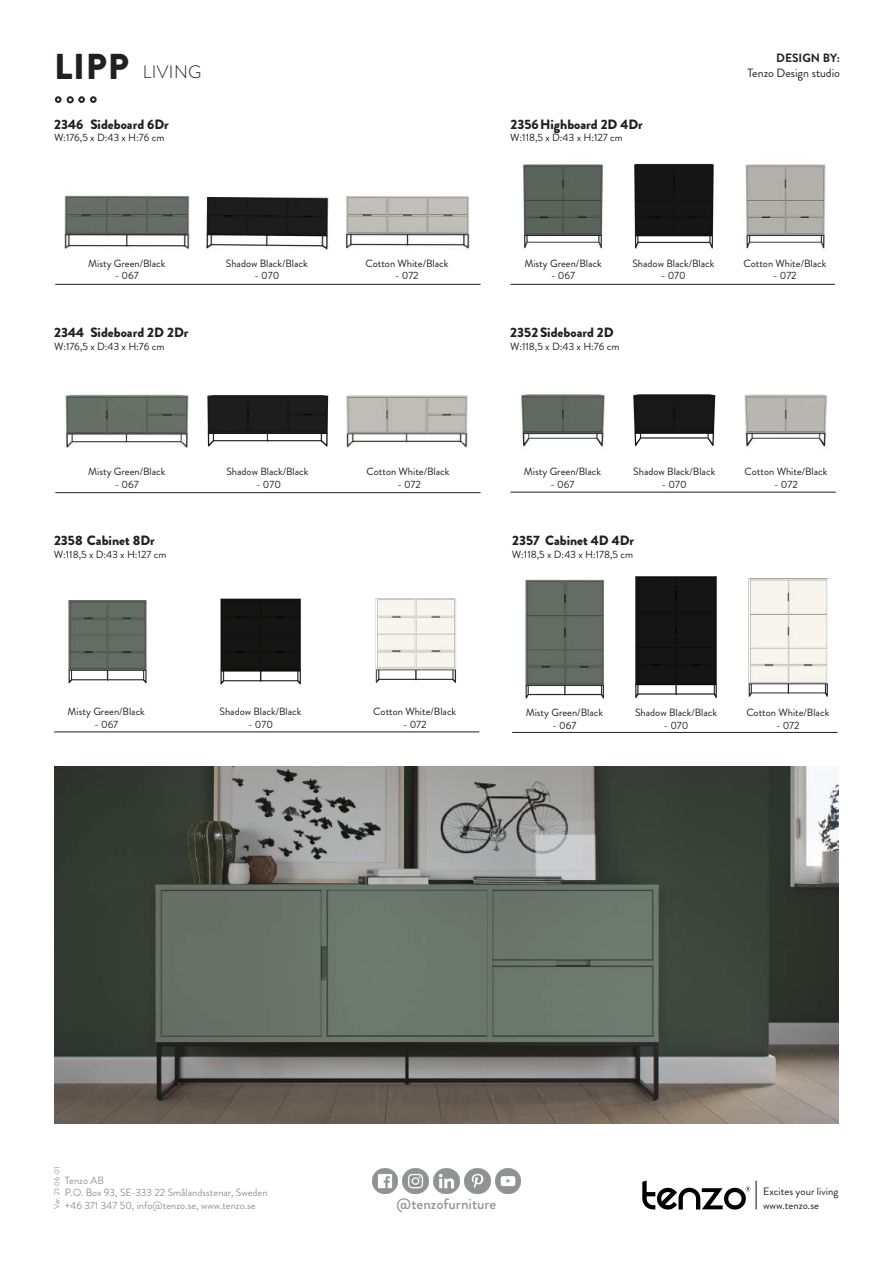
<style>
.page{position:relative;width:893px;height:1263px;background:#fff}
.page>*{position:absolute;margin:0;border:0;box-sizing:border-box;transform-origin:0 0}
.t1{font:900 36px "Brandon Grotesque";color:#231f20}
.t2{font:300 18px "Brandon Grotesque";letter-spacing:.02em;color:#231f20}
.t3{font:500 15px "Brandon Grotesque";color:#939598}
.t4{font:900 13.5px "Brandon Grotesque";color:#231f20}
.t5{font:12px "Brandon Grotesque";color:#231f20}
.t6{font:700 12px "Brandon Grotesque";color:#231f20}
.t7{font:10.65px/14.2px "Brandon Grotesque";color:#231f20}
.t8{font:10.5px "Brandon Grotesque";color:#231f20}
.t9{font:10.5px/12.6px "Brandon Grotesque";color:#939598}
.t10{font:7.5px "Brandon Grotesque";color:#939598}
</style>
<div class="page">
<svg style="left:642px;top:1180px;width:108px;height:29px"></svg>
<svg style="left:756px;top:1180px;width:1px;height:29px"></svg>
<div style="left:55px;top:96px;width:6px;height:7px;border:2px solid #231f20;border-radius:50%"></div>
<div style="left:67px;top:96px;width:7px;height:7px;border:2px solid #231f20;border-radius:50%"></div>
<div style="left:78px;top:96px;width:7px;height:7px;border:2px solid #231f20;border-radius:50%"></div>
<div style="left:90px;top:96px;width:7px;height:7px;border:2px solid #231f20;border-radius:50%"></div>
<hr style="left:55px;top:492px;width:425px;height:1px;background:#231f20">
<hr style="left:510px;top:492px;width:326px;height:1px;background:#231f20">
<hr style="left:54px;top:731px;width:425px;height:1px;background:#231f20">
<hr style="left:512px;top:732px;width:325px;height:1px;background:#231f20">
<img style="left:207px;top:395px;width:122px;height:52px">
<img style="left:633px;top:394px;width:83px;height:52px">
<img style="left:220px;top:598px;width:81px;height:87px">
<img style="left:635px;top:576px;width:82px;height:122px">
<hr style="left:55px;top:284px;width:425px;height:1px;background:#231f20">
<hr style="left:510px;top:284px;width:325px;height:1px;background:#231f20">
<img style="left:206px;top:196px;width:123px;height:54px">
<img style="left:634px;top:163px;width:80px;height:86px">
<img style="left:65px;top:195px;width:124px;height:56px">
<img style="left:65px;top:394px;width:124px;height:54px">
<img style="left:521px;top:394px;width:83px;height:55px">
<img style="left:68px;top:600px;width:79px;height:84px">
<img style="left:525px;top:579px;width:79px;height:119px">
<img style="left:522px;top:163px;width:83px;height:86px">
<img style="left:345px;top:195px;width:124px;height:56px">
<img style="left:346px;top:394px;width:122px;height:54px">
<img style="left:744px;top:394px;width:84px;height:54px">
<img style="left:375px;top:598px;width:81px;height:85px">
<img style="left:748px;top:578px;width:80px;height:119px">
<img style="left:744px;top:164px;width:83px;height:85px">
<img style="left:372px;top:1168px;width:26px;height:26px">
<img style="left:403px;top:1168px;width:25px;height:26px">
<img style="left:434px;top:1168px;width:25px;height:26px">
<img style="left:465px;top:1168px;width:25px;height:26px">
<img style="left:495px;top:1168px;width:26px;height:26px">
<img style="left:55px;top:766px;width:784px;height:358px">
<h1 class="t1" style="left:54px;top:41px;width:76px">LIPP</h1>
<h2 class="t2" style="left:143px;top:59px;width:60px">LIVING</h2>
<p class="t6" style="left:776px;top:50px;width:65px">DESIGN BY:</p>
<p class="t5" style="left:747px;top:64px;width:94px">Tenzo Design studio</p>
<p class="t4" style="left:90px;top:114px;width:80px">Sideboard 6Dr</p>
<p class="t4" style="left:54px;top:114px;width:31px">2346</p>
<p class="t8" style="left:54px;top:130px;width:112px">W:176,5 x D:43 x H:76 cm</p>
<p class="t4" style="left:510px;top:114px;width:134px">2356Highboard 2D 4Dr</p>
<p class="t8" style="left:510px;top:130px;width:114px">W:118,5 x D:43 x H:127 cm</p>
<p class="t8" style="left:88px;top:256px;width:79px">Misty Green/Black</p>
<p class="t8" style="left:115px;top:268px;width:25px">- 067</p>
<p class="t8" style="left:226px;top:256px;width:84px">Shadow Black/Black</p>
<p class="t8" style="left:255px;top:268px;width:26px">- 070</p>
<p class="t8" style="left:365px;top:256px;width:85px">Cotton White/Black</p>
<p class="t8" style="left:395px;top:268px;width:25px">- 072</p>
<p class="t8" style="left:524px;top:256px;width:79px">Misty Green/Black</p>
<p class="t8" style="left:551px;top:268px;width:25px">- 067</p>
<p class="t8" style="left:632px;top:256px;width:84px">Shadow Black/Black</p>
<p class="t8" style="left:661px;top:268px;width:26px">- 070</p>
<p class="t8" style="left:743px;top:256px;width:85px">Cotton White/Black</p>
<p class="t8" style="left:773px;top:268px;width:25px">- 072</p>
<p class="t4" style="left:54px;top:323px;width:136px">2344 Sideboard 2D 2Dr</p>
<p class="t4" style="left:510px;top:323px;width:105px">2352Sideboard 2D</p>
<p class="t8" style="left:54px;top:339px;width:112px">W:176,5 x D:43 x H:76 cm</p>
<p class="t8" style="left:510px;top:339px;width:111px">W:118,5 x D:43 x H:76 cm</p>
<p class="t8" style="left:88px;top:464px;width:79px">Misty Green/Black</p>
<p class="t8" style="left:115px;top:477px;width:25px">- 067</p>
<p class="t8" style="left:226px;top:464px;width:84px">Shadow Black/Black</p>
<p class="t8" style="left:256px;top:477px;width:26px">- 070</p>
<p class="t8" style="left:366px;top:464px;width:85px">Cotton White/Black</p>
<p class="t8" style="left:397px;top:477px;width:25px">- 072</p>
<p class="t8" style="left:524px;top:464px;width:79px">Misty Green/Black</p>
<p class="t8" style="left:551px;top:477px;width:25px">- 067</p>
<p class="t8" style="left:633px;top:464px;width:84px">Shadow Black/Black</p>
<p class="t8" style="left:662px;top:477px;width:26px">- 070</p>
<p class="t8" style="left:745px;top:464px;width:85px">Cotton White/Black</p>
<p class="t8" style="left:774px;top:477px;width:25px">- 072</p>
<p class="t4" style="left:54px;top:531px;width:102px">2358 Cabinet 8Dr</p>
<p class="t4" style="left:512px;top:531px;width:124px">2357 Cabinet 4D 4Dr</p>
<p class="t8" style="left:54px;top:547px;width:114px">W:118,5 x D:43 x H:127 cm</p>
<p class="t8" style="left:512px;top:547px;width:123px">W:118,5 x D:43 x H:178,5 cm</p>
<p class="t8" style="left:68px;top:704px;width:79px">Misty Green/Black</p>
<p class="t8" style="left:94px;top:717px;width:25px">- 067</p>
<p class="t8" style="left:220px;top:704px;width:84px">Shadow Black/Black</p>
<p class="t8" style="left:248px;top:717px;width:26px">- 070</p>
<p class="t8" style="left:373px;top:704px;width:85px">Cotton White/Black</p>
<p class="t8" style="left:403px;top:717px;width:25px">- 072</p>
<p class="t8" style="left:526px;top:705px;width:79px">Misty Green/Black</p>
<p class="t8" style="left:552px;top:718px;width:25px">- 067</p>
<p class="t8" style="left:635px;top:705px;width:84px">Shadow Black/Black</p>
<p class="t8" style="left:664px;top:718px;width:26px">- 070</p>
<p class="t8" style="left:746px;top:705px;width:85px">Cotton White/Black</p>
<p class="t8" style="left:776px;top:718px;width:25px">- 072</p>
<p class="t10" style="left:52px;top:1209px;width:43px;rotate:-90deg">Ver. 21-06-01</p>
<p class="t9" style="left:65px;top:1174px;width:204px">Tenzo AB<br>P.O. Box 93, SE-333 22 Smålandsstenar, Sweden</p>
<p class="t9" style="left:65px;top:1199px;width:192px">+46 371 347 50, info@tenzo.se, www.tenzo.se</p>
<h3 class="t3" style="left:397px;top:1193px;width:101px">@tenzofurniture</h3>
<p class="t7" style="left:763px;top:1184px;width:77px">Excites your living www.tenzo.se</p>
</div>
